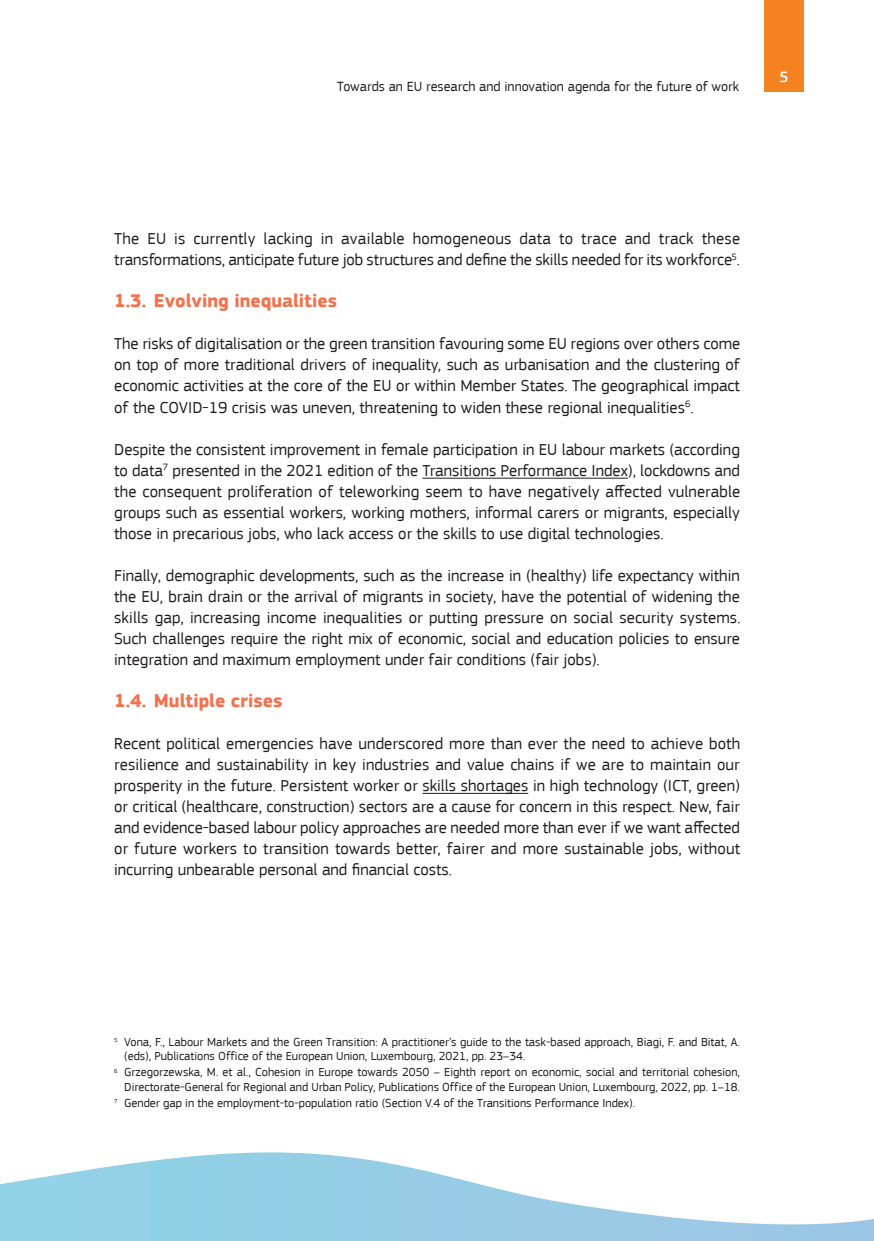
<style>
.page{position:relative;width:874px;height:1241px;background:#fff}
.page>*{position:absolute;margin:0;border:0;box-sizing:border-box;transform-origin:0 0}
.t1{font:700 19.25px "EC Square Sans Pro";color:#f3714c}
.t2{font:16.62px/21px "EC Square Sans Pro";color:#231f20;text-align:justify}
.t3{font:500 15.75px "EC Square Sans Pro";color:#fff}
.t4{font:14px "EC Square Sans Pro";color:#231f20}
.t5{font:12.25px/14.7px "EC Square Sans Pro";color:#231f20}
</style>
<div class="page">
<div style="left:0;top:987px;width:873px;height:253px;background:#96cce5"></div>
<svg style="left:0;top:987px;width:873px;height:238px;fill:#fff"></svg>
<div style="left:763px;top:0;width:40px;height:91px;background:#f58220"></div>
<hr style="left:422px;top:478px;width:205px;height:1px;background:#231f20">
<hr style="left:422px;top:793px;width:106px;height:1px;background:#231f20">
<p class="t4" style="left:337px;top:78px;width:403px">Towards an EU research and innovation agenda for the future of work</p>
<p class="t3" style="left:779px;top:68px;width:11px">5</p>
<p class="t2" style="left:114px;top:228px;width:627px">The EU is currently lacking in available homogeneous data to trace and track these transformations, anticipate future job structures and define the skills needed for its workforce<sup>5</sup>.</p>
<p class="t1" style="left:114px;top:289px;width:224px">1.3. Evolving inequalities</p>
<p class="t2" style="left:114px;top:333px;width:627px">The risks of digitalisation or the green transition favouring some EU regions over others come on top of more traditional drivers of inequality, such as urbanisation and the clustering of economic activities at the core of the EU or within Member States. The geographical impact of the COVID-19 crisis was uneven, threatening to widen these regional inequalities<sup>6</sup>.</p>
<p class="t2" style="left:114px;top:438px;width:627px">Despite the consistent improvement in female participation in EU labour markets (according to data<sup>7</sup> presented in the 2021 edition of the Transitions Performance Index), lockdowns and the consequent proliferation of teleworking seem to have negatively affected vulnerable groups such as essential workers, working mothers, informal carers or migrants, especially those in precarious jobs, who lack access or the skills to use digital technologies.</p>
<p class="t2" style="left:114px;top:564px;width:627px">Finally, demographic developments, such as the increase in (healthy) life expectancy within the EU, brain drain or the arrival of migrants in society, have the potential of widening the skills gap, increasing income inequalities or putting pressure on social security systems.<br>Such challenges require the right mix of economic, social and education policies to ensure integration and maximum employment under fair conditions (fair jobs).</p>
<p class="t1" style="left:114px;top:688px;width:170px">1.4. Multiple crises</p>
<p class="t2" style="left:114px;top:732px;width:627px">Recent political emergencies have underscored more than ever the need to achieve both resilience and sustainability in key industries and value chains if we are to maintain our prosperity in the future. Persistent worker or skills shortages in high technology (ICT, green) or critical (healthcare, construction) sectors are a cause for concern in this respect. New, fair and evidence-based labour policy approaches are needed more than ever if we want affected or future workers to transition towards better, fairer and more sustainable jobs, without incurring unbearable personal and financial costs.</p>
<p class="t5" style="left:124px;top:1034px;width:617px;text-indent:-10px"><sup>5</sup> Vona, F., Labour Markets and the Green Transition: A practitioner’s guide to the task-based approach, Biagi, F. and Bitat, A. (eds), Publications Office of the European Union, Luxembourg, 2021, pp. 23–34.</p>
<p class="t5" style="left:114px;top:1064px;width:627px;text-align:right"><sup>6</sup> Grzegorzewska, M. et al., Cohesion in Europe towards 2050 – Eighth report on economic, social and territorial cohesion,<br>Directorate-General for Regional and Urban Policy, Publications Office of the European Union, Luxembourg, 2022, pp. 1–18.</p>
<p class="t5" style="left:114px;top:1095px;width:522px"><sup>7</sup> Gender gap in the employment-to-population ratio (Section V.4 of the Transitions Performance Index).</p>
</div>
